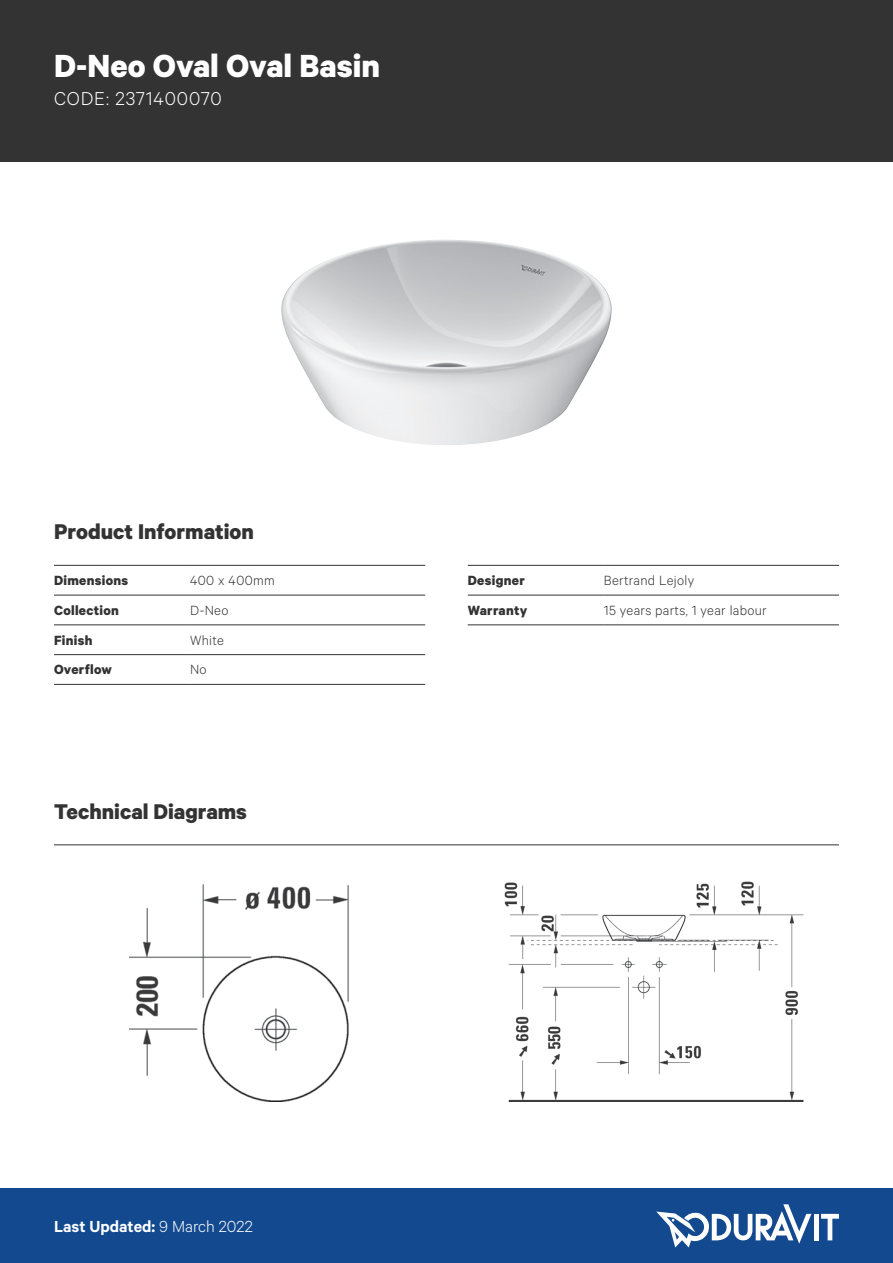
<style>
.page{position:relative;width:893px;height:1263px;background:#fff}
.page>*{position:absolute;margin:0;border:0;box-sizing:border-box;transform-origin:0 0}
.t1{font:700 36px "Calibre";color:#fff}
.t2{font:700 24px "Calibre";color:#323332}
.t3{font:300 21px "Calibre";letter-spacing:.04em;color:#fff}
.t4{font:600 18px "Calibre";color:#fff}
.t5{font:300 15px "Calibre";letter-spacing:.02em;color:#323332}
.t6{font:700 15px "Calibre";letter-spacing:.02em;color:#323332}
.s1{font-weight:300}
</style>
<div class="page">
<div style="left:0;top:0;width:893px;height:161px;background:#323332"></div>
<div style="left:0;top:1189px;width:893px;height:74px;background:#12498f"></div>
<hr style="left:814px;top:1214px;width:4px;height:26px;background:#fff">
<svg style="left:821px;top:1214px;width:18px;height:26px"></svg>
<svg style="left:656px;top:1204px;width:155px;height:43px"></svg>
<hr style="left:54px;top:845px;width:785px;height:1px;background:#323332">
<img style="left:129px;top:884px;width:220px;height:217px">
<img style="left:504px;top:881px;width:300px;height:220px">
<hr style="left:54px;top:565px;width:136px;height:1px;background:#323332">
<hr style="left:54px;top:595px;width:136px;height:1px;background:#323332">
<hr style="left:54px;top:625px;width:136px;height:1px;background:#323332">
<hr style="left:54px;top:654px;width:136px;height:1px;background:#323332">
<hr style="left:54px;top:684px;width:136px;height:1px;background:#323332">
<hr style="left:190px;top:565px;width:235px;height:1px;background:#323332">
<hr style="left:190px;top:595px;width:235px;height:1px;background:#323332">
<hr style="left:190px;top:625px;width:235px;height:1px;background:#323332">
<hr style="left:190px;top:654px;width:235px;height:1px;background:#323332">
<hr style="left:190px;top:684px;width:235px;height:1px;background:#323332">
<hr style="left:468px;top:565px;width:136px;height:1px;background:#323332">
<hr style="left:468px;top:595px;width:136px;height:1px;background:#323332">
<hr style="left:468px;top:625px;width:136px;height:1px;background:#323332">
<hr style="left:604px;top:565px;width:235px;height:1px;background:#323332">
<hr style="left:604px;top:595px;width:235px;height:1px;background:#323332">
<hr style="left:604px;top:625px;width:235px;height:1px;background:#323332">
<img style="left:281px;top:240px;width:331px;height:205px">
<h1 class="t1" style="left:54px;top:44px;width:328px">D-Neo Oval Oval Basin</h1>
<h3 class="t3" style="left:54px;top:86px;width:169px">CODE: 2371400070</h3>
<h2 class="t2" style="left:54px;top:517px;width:201px">Product Information</h2>
<p class="t6" style="left:54px;top:571px;width:76px">Dimensions</p>
<p class="t5" style="left:190px;top:572px;width:86px">400 x 400mm</p>
<p class="t6" style="left:54px;top:601px;width:67px">Collection</p>
<p class="t5" style="left:190px;top:601px;width:40px">D-Neo</p>
<p class="t6" style="left:54px;top:631px;width:40px">Finish</p>
<p class="t5" style="left:190px;top:631px;width:35px">White</p>
<p class="t6" style="left:54px;top:660px;width:60px">Overflow</p>
<p class="t5" style="left:190px;top:661px;width:18px">No</p>
<h2 class="t2" style="left:54px;top:797px;width:195px">Technical Diagrams</h2>
<p class="t4" style="left:54px;top:1215px;width:200px">Last Updated: <span class="s1">9 March 2022</span></p>
<p class="t6" style="left:468px;top:571px;width:59px">Designer</p>
<p class="t5" style="left:604px;top:572px;width:92px">Bertrand Lejoly</p>
<p class="t6" style="left:468px;top:601px;width:61px">Warranty</p>
<p class="t5" style="left:604px;top:601px;width:164px">15 years parts, 1 year labour</p>
</div>
